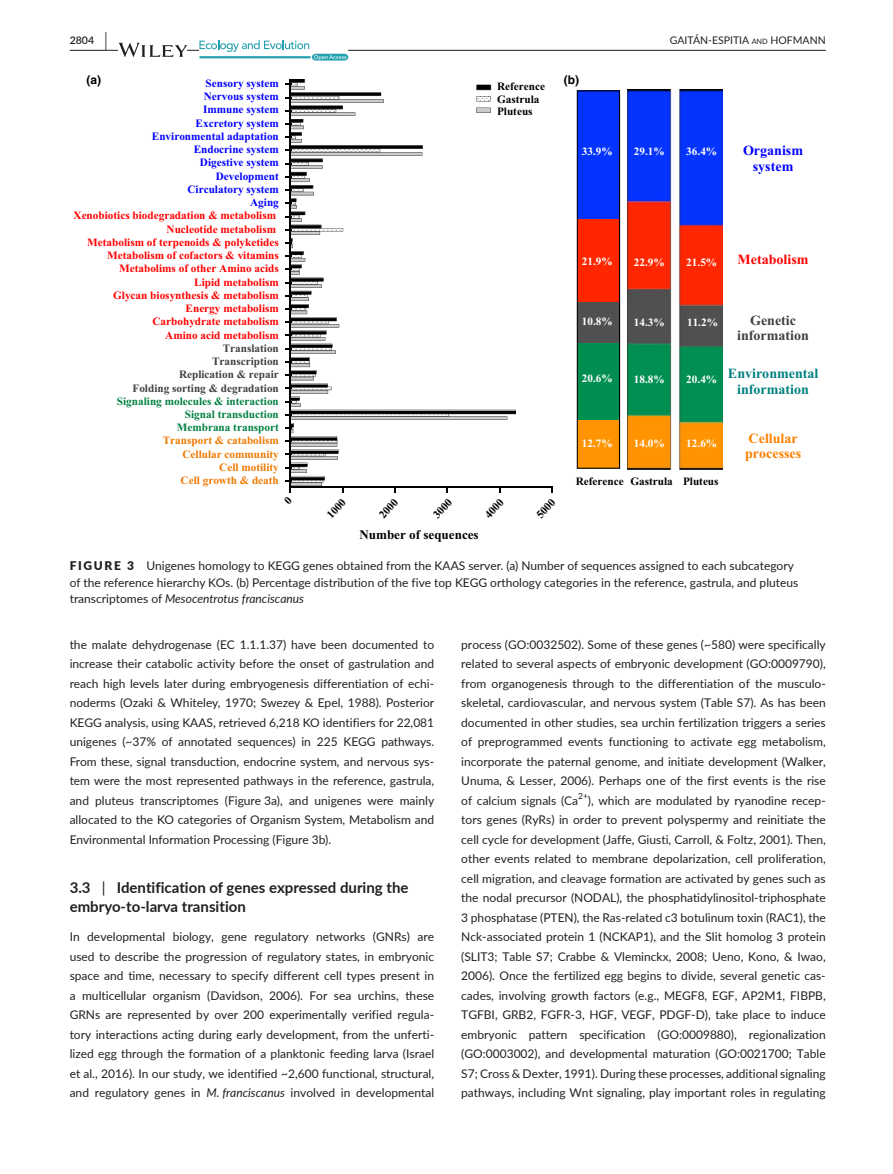
<style>
.page{position:relative;width:893px;height:1174px;background:#fff}
.page>*{position:absolute;margin:0;border:0;box-sizing:border-box;transform-origin:0 0}
.t1{font:700 15px/19.5px "Lato";color:#231f20}
.t2{font:700 14.1px/15.6px "Times New Roman";color:#008080;text-align:center}
.t3{font:700 14.1px/15.6px "Times New Roman";color:#404040;text-align:center}
.t4{font:700 14.1px/15.6px "Times New Roman";color:#ff8000}
.t5{font:700 14.1px/15.6px "Times New Roman";color:#00f;text-align:center}
.t6{font:700 14.1px "Times New Roman";color:#f00}
.t7{font:700 13.05px "Times New Roman";color:#000}
.t8{font:12px/19.5px "Lato";color:#231f20;text-align:justify}
.t9{font:700 12px "Helvetica";color:#000}
.t10{font:700 11.25px/13.2px "Times New Roman";color:#f00;text-align:right}
.t11{font:700 11.25px/13.2px "Times New Roman";color:#00f;text-align:right}
.t12{font:700 11.25px "Times New Roman";color:#fff}
.t13{font:700 11.25px/13.2px "Times New Roman";color:#404040;text-align:right}
.t14{font:700 11.25px/12.1px "Times New Roman";color:#000}
.t15{font:700 11.25px/13.2px "Times New Roman";color:#008040;text-align:right}
.t16{font:700 11.25px/13.2px "Times New Roman";color:#ef7800;text-align:right}
.t17{font:10.5px "Lato";color:#231f20}
.t18{font:600 10.5px "Lato";color:#231f20}
.t19{font:8.4px "Lato";color:#231f20}
.s1{font-size:19.5px}
.s2{font-size:7.35px}
.s3{font-weight:900}
.s4{font-style:italic}
.s5{font-weight:400}
</style>
<div class="page">
<hr style="left:70px;top:50px;width:756px;height:1px;background:#231f20">
<svg style="left:119px;top:43px;width:68px;height:14px"></svg>
<svg style="left:199px;top:40px;width:149px;height:21px"></svg>
<img style="left:628px;top:90px;width:94px;height:379px">
<hr style="left:290px;top:486px;width:262px;height:2px;background:#000">
<svg style="left:551px;top:486px;width:2px;height:7px"></svg>
<svg style="left:577px;top:90px;width:44px;height:379px;background:#5a4b66"></svg>
<svg style="left:285px;top:79px;width:231px;height:414px"></svg>
<p class="t18" style="left:70px;top:33px;width:39px">2804 <span class="s1">|</span></p>
<p class="t17" style="left:670px;top:33px;width:157px">GAITÁN-ESPITIA <span class="s2">an d</span> HOFMANN</p>
<p class="t9" style="left:86px;top:72px;width:16px">(a)</p>
<p class="t9" style="left:564px;top:72px;width:17px">(b)</p>
<p class="t11" style="left:152px;top:76px;width:129px">Sensory system<br>Nervous system<br>Immune system<br>Excretory system<br>Environmental adaptation<br>Endocrine system<br>Digestive system<br>Development<br>Circulatory system<br>Aging</p>
<p class="t10" style="left:74px;top:209px;width:207px">Xenobiotics biodegradation &amp; metabolism<br>Nucleotide metabolism<br>Metabolism of terpenoids &amp; polyketides<br>Metabolism of cofactors &amp; vitamins<br>Metabolims of other Amino acids<br>Lipid metabolism<br>Glycan biosynthesis &amp; metabolism<br>Energy metabolism<br>Carbohydrate metabolism<br>Amino acid metabolism</p>
<p class="t13" style="left:133px;top:341px;width:148px">Translation<br>Transcription<br>Replication &amp; repair<br>Folding sorting &amp; degradation</p>
<p class="t15" style="left:117px;top:394px;width:163px">Signaling molecules &amp; interaction<br>Signal transduction<br>Membrana transport</p>
<p class="t16" style="left:163px;top:434px;width:118px">Transport &amp; catabolism<br>Cellular community<br>Cell motility<br>Cell growth &amp; death</p>
<p class="t14" style="left:497px;top:80px;width:50px">Reference<br>Gastrula<br>Pluteus</p>
<p class="t12" style="left:582px;top:143px;width:32px">33.9%</p>
<p class="t12" style="left:634px;top:144px;width:32px">29.1%</p>
<p class="t12" style="left:686px;top:144px;width:32px">36.4%</p>
<p class="t12" style="left:582px;top:254px;width:32px">21.9%</p>
<p class="t12" style="left:634px;top:254px;width:32px">22.9%</p>
<p class="t12" style="left:686px;top:254px;width:32px">21.5%</p>
<p class="t12" style="left:582px;top:314px;width:32px">10.8%</p>
<p class="t12" style="left:634px;top:314px;width:32px">14.3%</p>
<p class="t12" style="left:687px;top:314px;width:32px">11.2%</p>
<p class="t12" style="left:582px;top:371px;width:32px">20.6%</p>
<p class="t12" style="left:634px;top:371px;width:32px">18.8%</p>
<p class="t12" style="left:686px;top:371px;width:32px">20.4%</p>
<p class="t12" style="left:582px;top:435px;width:32px">12.7%</p>
<p class="t12" style="left:634px;top:436px;width:32px">14.0%</p>
<p class="t12" style="left:686px;top:436px;width:32px">12.6%</p>
<p class="t14" style="left:576px;top:475px;width:144px">Reference Gastrula Pluteus</p>
<p class="t14" style="left:324px;top:512px;width:24px;rotate:-48deg">1000</p>
<p class="t14" style="left:376px;top:512px;width:24px;rotate:-48deg">2000</p>
<p class="t14" style="left:430px;top:512px;width:24px;rotate:-48deg">3000</p>
<p class="t14" style="left:482px;top:512px;width:24px;rotate:-48deg">4000</p>
<p class="t14" style="left:534px;top:512px;width:24px;rotate:-48deg">5000</p>
<p class="t7" style="left:359px;top:525px;width:121px">Number of sequences</p>
<p class="t5" style="left:743px;top:142px;width:62px">Organism system</p>
<p class="t6" style="left:738px;top:250px;width:72px">Metabolism</p>
<p class="t3" style="left:737px;top:312px;width:73px">Genetic information</p>
<p class="t2" style="left:728px;top:365px;width:92px">Environmental information</p>
<p class="t4" style="left:745px;top:430px;width:58px">Cellular processes</p>
<p class="t8" style="left:70px;top:557px;width:730px;line-height:16.5px;text-align:left"><span class="s3">FIGURE 3</span> Unigenes homology to KEGG genes obtained from the KAAS server. (a) Number of sequences assigned to each subcategory of the reference hierarchy KOs. (b) Percentage distribution of the five top KEGG orthology categories in the reference, gastrula, and pluteus transcriptomes of <span class="s4">Mesocentrotus franciscanus</span></p>
<p class="t8" style="left:70px;top:634px;width:366px">the malate dehydrogenase (EC 1.1.1.37) have been documented to increase their catabolic activity before the onset of gastrulation and reach high levels later during embryogenesis differentiation of echi&shy;noderms (Ozaki &amp; Whiteley, 1970; Swezey &amp; Epel, 1988). Posterior KEGG analysis, using KAAS, retrieved 6,218 KO identifiers for 22,081 unigenes (~37% of annotated sequences) in 225 KEGG pathways.<br>From these, signal transduction, endocrine system, and nervous sys&shy;tem were the most represented pathways in the reference, gastrula, and pluteus transcriptomes (Figure 3a), and unigenes were mainly allocated to the KO categories of Organism System, Metabolism and Environmental Information Processing (Figure 3b).</p>
<p class="t1" style="left:70px;top:876px;width:340px">3.3 <span class="s5">|</span> Identification of genes expressed during the embryo-to-larva transition</p>
<p class="t8" style="left:70px;top:926px;width:366px">In developmental biology, gene regulatory networks (GNRs) are used to describe the progression of regulatory states, in embryonic space and time, necessary to specify different cell types present in a multicellular organism (Davidson, 2006). For sea urchins, these GRNs are represented by over 200 experimentally verified regula&shy;tory interactions acting during early development, from the unferti&shy;lized egg through the formation of a planktonic feeding larva (Israel et al., 2016). In our study, we identified ~2,600 functional, structural, and regulatory genes in <span class="s4">M. franciscanus</span> involved in developmental</p>
<p class="t8" style="left:461px;top:634px;width:366px">process (GO:0032502). Some of these genes (~580) were specifically related to several aspects of embryonic development (GO:0009790), from organogenesis through to the differentiation of the musculo&shy;skeletal, cardiovascular, and nervous system (Table S7). As has been documented in other studies, sea urchin fertilization triggers a series of preprogrammed events functioning to activate egg metabolism, incorporate the paternal genome, and initiate development (Walker, Unuma, &amp; Lesser, 2006). Perhaps one of the first events is the rise of calcium signals (Ca</p>
<p class="t19" style="left:578px;top:790px;width:11px">2+</p>
<p class="t8" style="left:461px;top:790px;width:366px;text-indent:127px">), which are modulated by ryanodine recep&shy;tors genes (RyRs) in order to prevent polyspermy and reinitiate the cell cycle for development (Jaffe, Giusti, Carroll, &amp; Foltz, 2001). Then, other events related to membrane depolarization, cell proliferation, cell migration, and cleavage formation are activated by genes such as the nodal precursor (NODAL), the phosphatidylinositol-triphosphate 3 phosphatase (PTEN), the Ras-related c3 botulinum toxin (RAC1), the Nck-associated protein 1 (NCKAP1), and the Slit homolog 3 protein (SLIT3; Table S7; Crabbe &amp; Vleminckx, 2008; Ueno, Kono, &amp; Iwao, 2006). Once the fertilized egg begins to divide, several genetic cas&shy;cades, involving growth factors (e.g., MEGF8, EGF, AP2M1, FIBPB, TGFBI, GRB2, FGFR-3, HGF, VEGF, PDGF-D), take place to induce embryonic pattern specification (GO:0009880), regionalization (GO:0003002), and developmental maturation (GO:0021700; Table S7; Cross &amp; Dexter, 1991). During these processes, additional signaling pathways, including Wnt signaling, play important roles in regulating</p>
</div>
